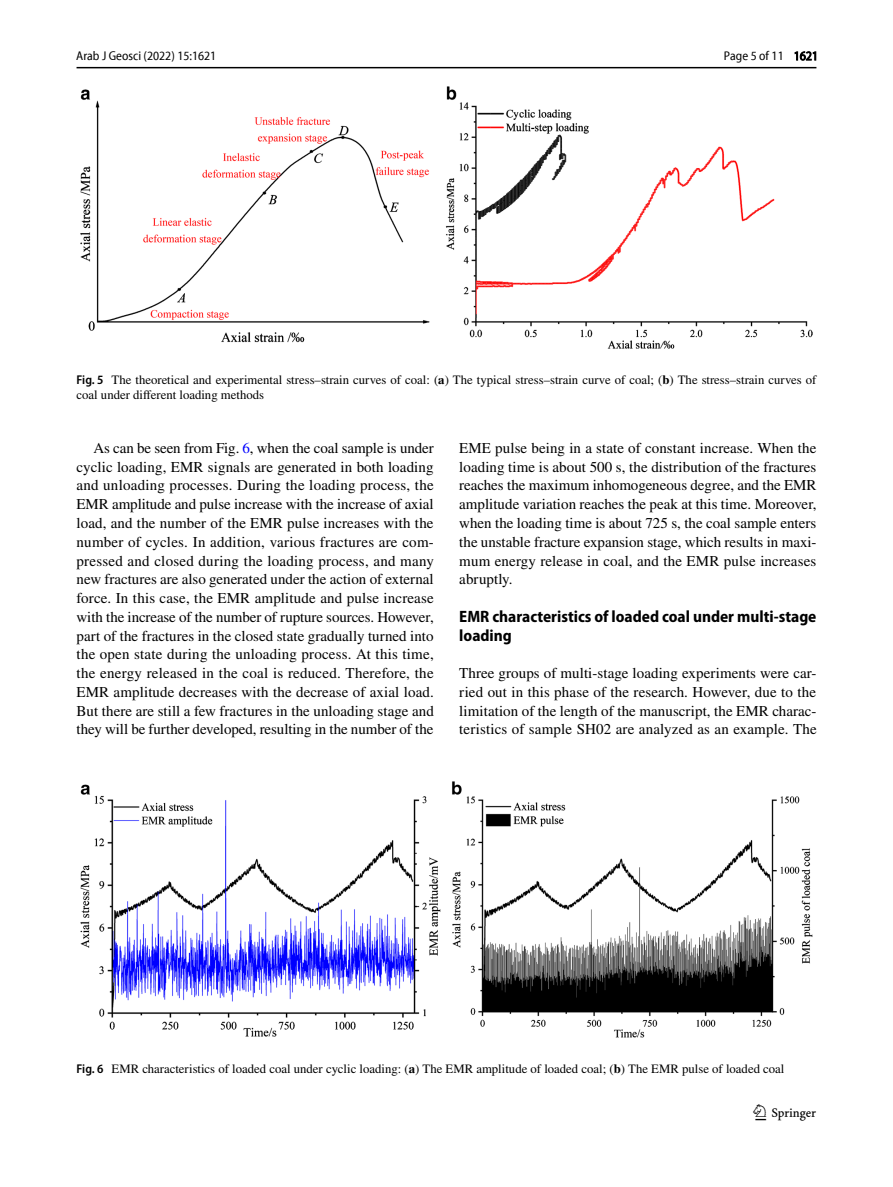
<style>
.page{position:relative;width:893px;height:1187px;background:#fff}
.page>*{position:absolute;margin:0;border:0;box-sizing:border-box;transform-origin:0 0}
.t1{font:22.5px "Springnew Regular 3";color:#000}
.t2{font:700 semi-condensed 16.5px/18.8px "Myriad Pro";color:#000}
.t3{font:15px/18.8px "STIX";letter-spacing:.01em;color:#000;text-align:justify}
.t4{font:12.75px/15px "STIX";color:#000}
.t5{font:semi-condensed 12.75px "Myriad Pro Unic";color:#000}
.t6{font:12.75px "Myriad Pro Unic Semi Condensed 3";color:#000}
.s1{font-family:"Myriad Pro";font-weight:600;font-stretch:semi-condensed}
.s2{font-weight:700}
.s3{color:#00f}
</style>
<div class="page">
<hr style="left:77px;top:67px;width:739px;height:1px;background:#000">
<img style="left:81px;top:87px;width:731px;height:262px">
<img style="left:81px;top:781px;width:731px;height:256px">
<p class="t5" style="left:76px;top:51px;width:142px">Arab J Geosci (2022) 15:1621</p>
<p class="t6" style="left:724px;top:51px;width:96px">Page 5 of 11 1621</p>
<p class="t4" style="left:77px;top:373px;width:741px"><span class="s1">Fig. 5</span> The theoretical and experimental stress–strain curves of coal: (<span class="s2">a</span>) The typical stress–strain curve of coal; (<span class="s2">b</span>) The stress–strain curves of coal under different loading methods</p>
<p class="t3" style="left:77px;top:439px;width:359px;text-indent:17px">As can be seen from Fig. <span class="s3">6</span>, when the coal sample is under cyclic loading, EMR signals are generated in both loading and unloading processes. During the loading process, the EMR amplitude and pulse increase with the increase of axial load, and the number of the EMR pulse increases with the number of cycles. In addition, various fractures are com&shy;pressed and closed during the loading process, and many new fractures are also generated under the action of external force. In this case, the EMR amplitude and pulse increase with the increase of the number of rupture sources. However, part of the fractures in the closed state gradually turned into the open state during the unloading process. At this time, the energy released in the coal is reduced. Therefore, the EMR amplitude decreases with the decrease of axial load.<br>But there are still a few fractures in the unloading stage and they will be further developed, resulting in the number of the</p>
<p class="t3" style="left:459px;top:439px;width:359px">EME pulse being in a state of constant increase. When the loading time is about 500 s, the distribution of the fractures reaches the maximum inhomogeneous degree, and the EMR amplitude variation reaches the peak at this time. Moreover, when the loading time is about 725 s, the coal sample enters the unstable fracture expansion stage, which results in maxi&shy;mum energy release in coal, and the EMR pulse increases abruptly.</p>
<p class="t2" style="left:459px;top:607px;width:359px">EMR characteristics of loaded coal under multi‑stage loading</p>
<p class="t3" style="left:459px;top:664px;width:359px">Three groups of multi-stage loading experiments were car&shy;ried out in this phase of the research. However, due to the limitation of the length of the manuscript, the EMR charac&shy;teristics of sample SH02 are analyzed as an example. The</p>
<p class="t4" style="left:77px;top:1062px;width:709px"><span class="s1">Fig. 6</span> EMR characteristics of loaded coal under cyclic loading: (<span class="s2">a</span>) The EMR amplitude of loaded coal; (<span class="s2">b</span>) The EMR pulse of loaded coal</p>
<h1 class="t1" style="left:755px;top:1104px;width:62px">1 3</h1>
</div>
